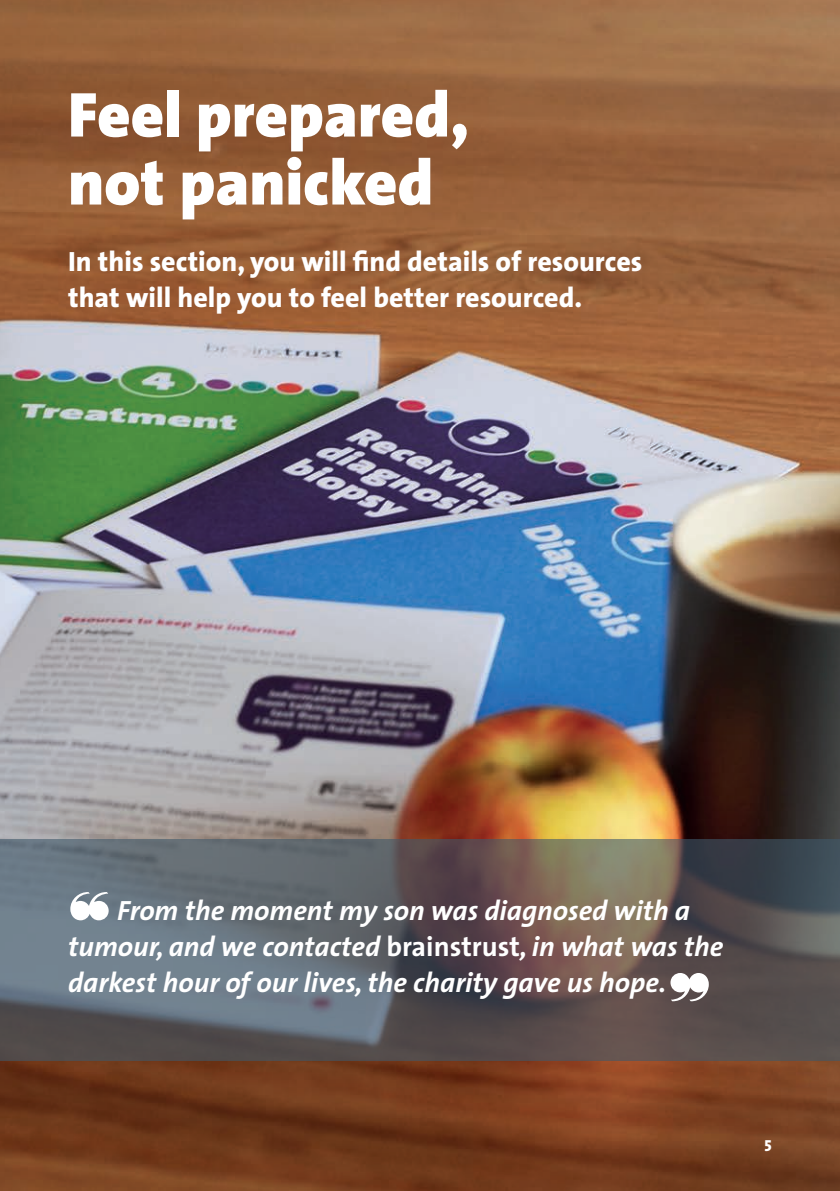
<style>
.page{position:relative;width:840px;height:1191px;background:#fff}
.page>*{position:absolute;margin:0;border:0;box-sizing:border-box;transform-origin:0 0}
.t1{font:900 64px/68px "VA The Sans";color:#fff}
.t2{font:italic 700 28px/36px "VA The Sans";color:#fff}
.t3{font:800 28px/36px "VA The Sans";color:#fff}
.t4{font:16px "VA The Sans Extra Bold Caps";color:#fff}
.s1{font-style:normal}
</style>
<div class="page">
<img style="left:0;top:0;width:839px;height:1191px">
<svg style="left:0;top:839px;width:839px;height:221px;background:#605e61"></svg>
<svg style="left:70px;top:891px;width:39px;height:29px"></svg>
<svg style="left:670px;top:973px;width:38px;height:28px"></svg>
<h1 class="t1" style="left:68px;top:80px;width:402px">Feel prepared, not panicked</h1>
<p class="t3" style="left:68px;top:242px;width:575px">In this section, you will find details of resources that will help you to feel better resourced.</p>
<p class="t2" style="left:68px;top:892px;width:656px;text-indent:49px">From the moment my son was diagnosed with a tumour, and we contacted <span class="s1">brainstrust</span>, in what was the darkest hour of our lives, the charity gave us hope.</p>
<p class="t4" style="left:764px;top:1132px;width:9px">5</p>
</div>
